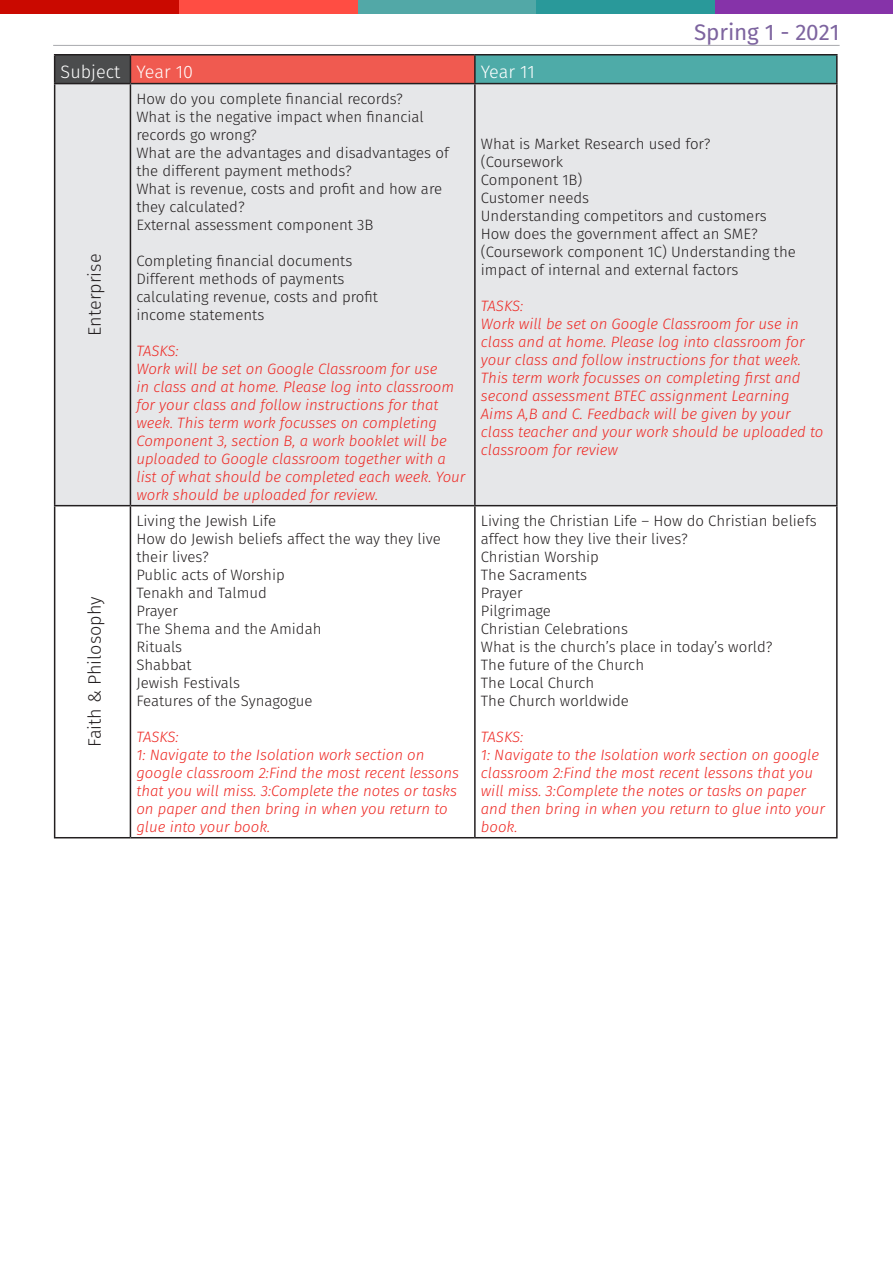
<style>
.page{position:relative;width:893px;height:1263px;background:#fff}
.page>*{position:absolute;margin:0;border:0;box-sizing:border-box;transform-origin:0 0}
.t1{font:22.5px "Fira Sans";letter-spacing:-.01em;color:#7d649f}
.t2{font:300 18px "Fira Sans";color:#231f20}
.t3{font:300 18px "Fira Sans";color:#fff}
.t4{font:italic 300 15px/18px "Fira Sans";color:#ee2823}
.t5{font:300 15px/18px "Fira Sans";color:#231f20}
</style>
<div class="page">
<hr style="left:53px;top:45px;width:787px;height:1px;background:#a8a9ad">
<div style="left:715px;top:0;width:178px;height:14px;background:#8633a9"></div>
<div style="left:358px;top:0;width:178px;height:14px;background:#52a8a7"></div>
<div style="left:536px;top:0;width:179px;height:14px;background:#29999a"></div>
<div style="left:179px;top:0;width:179px;height:14px;background:#ff4d43"></div>
<div style="left:0;top:0;width:179px;height:14px;background:#ca0900"></div>
<div style="left:55px;top:55px;width:75px;height:29px;background:#4b4c4d"></div>
<div style="left:130px;top:55px;width:345px;height:29px;background:#f05a50"></div>
<div style="left:475px;top:55px;width:362px;height:29px;background:#4eaba8"></div>
<div style="left:55px;top:84px;width:75px;height:422px;background:#e6e7e9"></div>
<div style="left:131px;top:84px;width:705px;height:421px;background:#e6e7e9"></div>
<svg style="left:131px;top:506px;width:705px;height:331px"></svg>
<hr style="left:54px;top:54px;width:76px;height:2px;background:#231f20">
<svg style="left:54px;top:56px;width:1px;height:27px"></svg>
<hr style="left:130px;top:54px;width:345px;height:2px;background:#231f20">
<svg style="left:130px;top:56px;width:1px;height:27px"></svg>
<hr style="left:475px;top:54px;width:363px;height:2px;background:#231f20">
<hr style="left:474px;top:56px;width:2px;height:27px;background:#231f20">
<hr style="left:836px;top:56px;width:2px;height:27px;background:#231f20">
<hr style="left:54px;top:83px;width:76px;height:1px;background:#231f20">
<hr style="left:130px;top:83px;width:345px;height:1px;background:#231f20">
<hr style="left:475px;top:83px;width:363px;height:1px;background:#231f20">
<hr style="left:130px;top:506px;width:1px;height:331px;background:#231f20">
<hr style="left:54px;top:505px;width:76px;height:1px;background:#231f20">
<hr style="left:54px;top:506px;width:1px;height:331px;background:#231f20">
<hr style="left:130px;top:505px;width:345px;height:1px;background:#231f20">
<hr style="left:475px;top:505px;width:363px;height:1px;background:#231f20">
<hr style="left:836px;top:506px;width:2px;height:331px;background:#231f20">
<hr style="left:54px;top:84px;width:1px;height:421px;background:#231f20">
<hr style="left:54px;top:837px;width:76px;height:1px;background:#231f20">
<hr style="left:130px;top:84px;width:1px;height:421px;background:#231f20">
<hr style="left:130px;top:837px;width:345px;height:1px;background:#231f20">
<hr style="left:474px;top:506px;width:2px;height:331px;background:#231f20">
<hr style="left:474px;top:84px;width:2px;height:421px;background:#231f20">
<hr style="left:836px;top:84px;width:2px;height:421px;background:#231f20">
<hr style="left:475px;top:837px;width:363px;height:1px;background:#231f20">
<p class="t3" style="left:61px;top:59px;width:61px">Subject</p>
<p class="t3" style="left:136px;top:59px;width:58px">Year 10</p>
<p class="t3" style="left:481px;top:59px;width:55px">Year 11</p>
<p class="t1" style="left:694px;top:15px;width:147px">Spring 1 - 2021</p>
<p class="t2" style="left:82px;top:336px;width:83px;rotate:-90deg">Enterprise</p>
<p class="t2" style="left:82px;top:747px;width:152px;rotate:-90deg">Faith &amp; Philosophy</p>
<p class="t5" style="left:136px;top:89px;width:314px">How do you complete financial records?<br>What is the negative impact when financial records go wrong?<br>What are the advantages and disadvantages of the different payment methods?<br>What is revenue, costs and profit and how are they calculated?<br>External assessment component 3B</p>
<p class="t5" style="left:136px;top:251px;width:243px">Completing financial documents<br>Different methods of payments calculating revenue, costs and profit income statements</p>
<p class="t4" style="left:136px;top:341px;width:330px">TASKS:<br>Work will be set on Google Classroom for use<br>in class and at home. Please log into classroom for your class and follow instructions for that week. This term work focusses on completing Component 3, section B, a work booklet will be uploaded to Google classroom together with a list of what should be completed each week. Your work should be uploaded for review.</p>
<p class="t5" style="left:136px;top:511px;width:306px">Living the Jewish Life<br>How do Jewish beliefs affect the way they live their lives?<br>Public acts of Worship<br>Tenakh and Talmud<br>Prayer<br>The Shema and the Amidah<br>Rituals<br>Shabbat<br>Jewish Festivals<br>Features of the Synagogue</p>
<p class="t4" style="left:136px;top:727px;width:44px">TASKS:</p>
<p class="t4" style="left:136px;top:745px;width:324px">1: Navigate to the Isolation work section on google classroom 2:Find the most recent lessons that you will miss. 3:Complete the notes or tasks on paper and then bring in when you return to glue into your book.</p>
<p class="t5" style="left:481px;top:134px;width:316px">What is Market Research used for? (Coursework<br>Component 1B)<br>Customer needs<br>Understanding competitors and customers<br>How does the government affect an SME? (Coursework component 1C) Understanding the impact of internal and external factors</p>
<p class="t4" style="left:481px;top:296px;width:344px">TASKS:<br>Work will be set on Google Classroom for use in class and at home. Please log into classroom for your class and follow instructions for that week.<br>This term work focusses on completing first and second assessment BTEC assignment Learning Aims A,B and C. Feedback will be given by your class teacher and your work should be uploaded to classroom for review</p>
<p class="t5" style="left:481px;top:511px;width:337px">Living the Christian Life – How do Christian beliefs affect how they live their lives?<br>Christian Worship<br>The Sacraments<br>Prayer<br>Pilgrimage<br>Christian Celebrations<br>What is the church’s place in today’s world?<br>The future of the Church<br>The Local Church<br>The Church worldwide</p>
<p class="t4" style="left:481px;top:727px;width:346px">TASKS:<br>1: Navigate to the Isolation work section on google classroom 2:Find the most recent lessons that you will miss. 3:Complete the notes or tasks on paper and then bring in when you return to glue into your book.</p>
</div>
